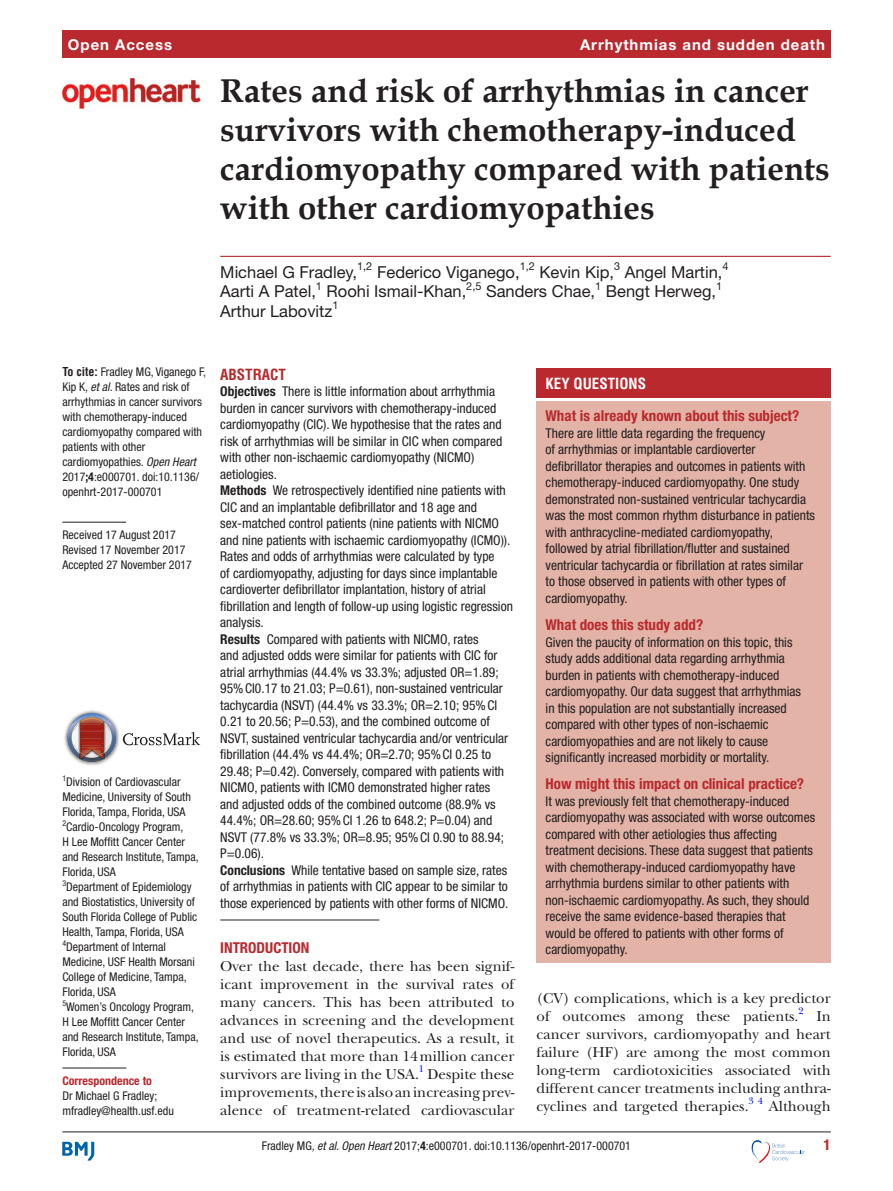
<style>
.page{position:relative;width:893px;height:1191px;background:#fff}
.page>*{position:absolute;margin:0;border:0;box-sizing:border-box;transform-origin:0 0}
.t1{font:700 33px/39px "Book Antiqua";color:#231f20}
.t2{font:16.5px "Helvetica Neue LT Std";color:#231f20}
.t3{font:15px/18px "New Baskerville";color:#231f20;text-align:justify}
.t4{font:700 condensed 15px "Helvetica Neue LT Std";color:#b9292e}
.t5{font:700 15px "Helvetica Neue LT Std";letter-spacing:.065em;color:#fff}
.t6{font:700 condensed 15px "Helvetica";color:#fff}
.t7{font:700 condensed 15px "Helvetica";color:#b9292e}
.t8{font:condensed 13.5px/16.5px "Helvetica Neue LT Std";color:#231f20}
.t9{font:condensed 12px/15px "Helvetica Neue LT Std";color:#231f20}
.t10{font:700 condensed 12px "Helvetica Neue LT Std";color:#b9292e}
.t11{font:10.95px "Helvetica Neue LT Std";color:#231f20}
.t12{font:9.9px "New Baskerville";color:#00f}
.t13{font:condensed 7.95px "Helvetica Neue LT Std";color:#231f20}
.s1{font-family:"Helvetica LT Std";font-weight:700}
.s2{font-style:italic}
.s3{font-weight:700}
</style>
<div class="page">
<div style="left:62px;top:31px;width:769px;height:27px;background:#b9292e"></div>
<hr style="left:62px;top:1131px;width:769px;height:1px;background:#231f20">
<svg style="left:752px;top:1140px;width:53px;height:23px"></svg>
<svg style="left:62px;top:1141px;width:32px;height:19px"></svg>
<hr style="left:220px;top:919px;width:159px;height:1px;background:#231f20">
<hr style="left:62px;top:522px;width:64px;height:1px;background:#231f20">
<hr style="left:62px;top:1067px;width:64px;height:1px;background:#231f20">
<hr style="left:220px;top:256px;width:611px;height:1px;background:#b9292e">
<img style="left:64px;top:710px;width:55px;height:55px">
<svg style="left:67px;top:713px;width:49px;height:49px;background:#a88588"></svg>
<svg style="left:123px;top:732px;width:77px;height:13px"></svg>
<img style="left:62px;top:78px;width:138px;height:30px">
<div style="left:537px;top:367px;width:294px;height:30px;background:#b9292e"></div>
<div style="left:537px;top:402px;width:294px;height:561px;background:#e2b3a6"></div>
<p class="t5" style="left:68px;top:35px;width:106px">Open Access</p>
<p class="t5" style="left:580px;top:35px;width:246px">Arrhythmias and sudden death</p>
<h1 class="t1" style="left:220px;top:71px;width:611px">Rates and risk of arrhythmias in cancer survivors with chemotherapy-induced cardiomyopathy compared with patients with other cardiomyopathies</h1>
<p class="t2" style="left:220px;top:262px;width:138px">Michael G Fradley,</p>
<p class="t11" style="left:357px;top:260px;width:17px">1,2</p>
<p class="t2" style="left:377px;top:262px;width:144px">Federico Viganego,</p>
<p class="t11" style="left:520px;top:260px;width:17px">1,2</p>
<p class="t2" style="left:539px;top:262px;width:76px">Kevin Kip,</p>
<p class="t11" style="left:614px;top:260px;width:8px">3</p>
<p class="t2" style="left:625px;top:262px;width:99px">Angel Martin,</p>
<p class="t11" style="left:722px;top:260px;width:8px">4</p>
<p class="t2" style="left:220px;top:281px;width:97px">Aarti A Patel,</p>
<p class="t11" style="left:316px;top:279px;width:8px">1</p>
<p class="t2" style="left:327px;top:281px;width:141px">Roohi Ismail-Khan,</p>
<p class="t11" style="left:466px;top:279px;width:17px">2,5</p>
<p class="t2" style="left:486px;top:281px;width:111px">Sanders Chae,</p>
<p class="t11" style="left:595px;top:279px;width:8px">1</p>
<p class="t2" style="left:606px;top:281px;width:112px">Bengt Herweg,</p>
<p class="t11" style="left:716px;top:279px;width:8px">1</p>
<p class="t2" style="left:220px;top:301px;width:114px">Arthur Labovitz</p>
<p class="t11" style="left:332px;top:299px;width:8px">1</p>
<p class="t9" style="left:62px;top:364px;width:145px"><span class="s1">To cite:</span> Fradley MG, Viganego F,<br>Kip K<span class="s2">, et al</span>. Rates and risk of arrhythmias in cancer survivors with chemotherapy-induced cardiomyopathy compared with patients with other cardiomyopathies<span class="s2">. Open Heart<br></span>2017<span class="s3">;4</span>:e000701. doi:10.1136/ openhrt-2017-000701</p>
<p class="t9" style="left:62px;top:527px;width:131px">Received 17 August 2017<br>Revised 17 November 2017<br>Accepted 27 November 2017</p>
<p class="t13" style="left:62px;top:773px;width:5px">1</p>
<p class="t9" style="left:62px;top:774px;width:138px;text-indent:4px">Division of Cardiovascular<br>Medicine, University of South<br>Florida, Tampa, Florida, USA<br><sup>2</sup>Cardio-Oncology Program,<br>H Lee Moffitt Cancer Center and Research Institute, Tampa,<br>Florida, USA<br><sup>3</sup>Department of Epidemiology and Biostatistics, University of<br>South Florida College of Public<br>Health, Tampa, Florida, USA<br><sup>4</sup>Department of Internal<br>Medicine, USF Health Morsani<br>College of Medicine, Tampa,<br>Florida, USA<br><sup>5</sup>Women’s Oncology Program,<br>H Lee Moffitt Cancer Center and Research Institute, Tampa,<br>Florida, USA</p>
<p class="t10" style="left:62px;top:1073px;width:91px">Correspondence to</p>
<p class="t9" style="left:62px;top:1088px;width:113px">Dr Michael G Fradley; mfradley@health.usf.edu</p>
<p class="t7" style="left:220px;top:365px;width:67px">ABSTRACT</p>
<p class="t8" style="left:220px;top:383px;width:294px"><span class="s3">Objectives</span> There is little information about arrhythmia burden in cancer survivors with chemotherapy-induced cardiomyopathy (CIC). We hypothesise that the rates and risk of arrhythmias will be similar in CIC when compared with other non-ischaemic cardiomyopathy (NICMO) aetiologies.<br><span class="s3">Methods</span> We retrospectively identified nine patients with CIC and an implantable defibrillator and 18 age and sex-matched control patients (nine patients with NICMO and nine patients with ischaemic cardiomyopathy (ICMO)).<br>Rates and odds of arrhythmias were calculated by type<br>of cardiomyopathy, adjusting for days since implantable cardioverter defibrillator implantation, history of atrial fibrillation and length of follow-up using logistic regression analysis.<br><span class="s3">Results</span> Compared with patients with NICMO, rates<br>and adjusted odds were similar for patients with CIC for atrial arrhythmias (44.4% vs 33.3%; adjusted OR=1.89; 95%CI0.17 to 21.03; P=0.61), non-sustained ventricular tachycardia (NSVT) (44.4% vs 33.3%; OR=2.10; 95%CI 0.21 to 20.56; P=0.53), and the combined outcome of NSVT, sustained ventricular tachycardia and/or ventricular fibrillation (44.4% vs 44.4%; OR=2.70; 95%CI 0.25 to 29.48; P=0.42). Conversely, compared with patients with NICMO, patients with ICMO demonstrated higher rates<br>and adjusted odds of the combined outcome (88.9% vs 44.4%; OR=28.60; 95%CI 1.26 to 648.2; P=0.04) and NSVT (77.8% vs 33.3%; OR=8.95; 95%CI 0.90 to 88.94; P=0.06).<br><span class="s3">Conclusions</span> While tentative based on sample size, rates of arrhythmias in patients with CIC appear to be similar to those experienced by patients with other forms of NICMO.</p>
<p class="t4" style="left:220px;top:938px;width:91px">Introduction</p>
<p class="t3" style="left:220px;top:957px;width:296px">Over the last decade, there has been signif&shy;icant improvement in the survival rates of many cancers. This has been attributed to advances in screening and the development and use of novel therapeutics. As a result, it is estimated that more than 14million cancer survivors are living in the USA.</p>
<p class="t12" style="left:419px;top:1063px;width:7px">1</p>
<p class="t3" style="left:220px;top:1065px;width:296px;text-indent:207px">Despite these improvements, there is also an increasing prev&shy;alence of treatment-related cardiovascular</p>
<p class="t6" style="left:546px;top:374px;width:102px">KEY QUESTIONS</p>
<p class="t4" style="left:546px;top:407px;width:255px">What is already known about this subject?</p>
<p class="t8" style="left:546px;top:425px;width:271px">There are little data regarding the frequency<br>of arrhythmias or implantable cardioverter defibrillator therapies and outcomes in patients with chemotherapy-induced cardiomyopathy. One study demonstrated non-sustained ventricular tachycardia was the most common rhythm disturbance in patients with anthracycline-mediated cardiomyopathy, followed by atrial fibrillation/flutter and sustained ventricular tachycardia or fibrillation at rates similar to those observed in patients with other types of cardiomyopathy.</p>
<p class="t4" style="left:546px;top:615px;width:159px">What does this study add?</p>
<p class="t8" style="left:546px;top:633px;width:257px">Given the paucity of information on this topic, this study adds additional data regarding arrhythmia burden in patients with chemotherapy-induced cardiomyopathy. Our data suggest that arrhythmias in this population are not substantially increased compared with other types of non-ischaemic cardiomyopathies and are not likely to cause significantly increased morbidity or mortality.</p>
<p class="t4" style="left:546px;top:774px;width:260px">How might this impact on clinical practice?</p>
<p class="t8" style="left:546px;top:792px;width:271px">It was previously felt that chemotherapy-induced cardiomyopathy was associated with worse outcomes compared with other aetiologies thus affecting treatment decisions. These data suggest that patients with chemotherapy-induced cardiomyopathy have arrhythmia burdens similar to other patients with non-ischaemic cardiomyopathy. As such, they should receive the same evidence-based therapies that would be offered to patients with other forms of cardiomyopathy.</p>
<p class="t3" style="left:537px;top:989px;width:296px">(CV) complications, which is a key predictor of outcomes among these patients.</p>
<p class="t12" style="left:798px;top:1005px;width:7px">2</p>
<p class="t3" style="left:537px;top:1007px;width:296px;text-indent:280px">In cancer survivors, cardiomyopathy and heart failure (HF) are among the most common long-term cardiotoxicities associated with different cancer treatments including anthra&shy;cyclines and targeted therapies.<sup>3</sup> <sup>4</sup> Although</p>
<p class="t9" style="left:262px;top:1138px;width:371px">Fradley MG<span class="s2">, et al. Open Heart</span> 2017;<span class="s3">4</span>:e000701. doi:10.1136/openhrt-2017-000701</p>
<p class="t4" style="left:824px;top:1135px;width:9px">1</p>
</div>
